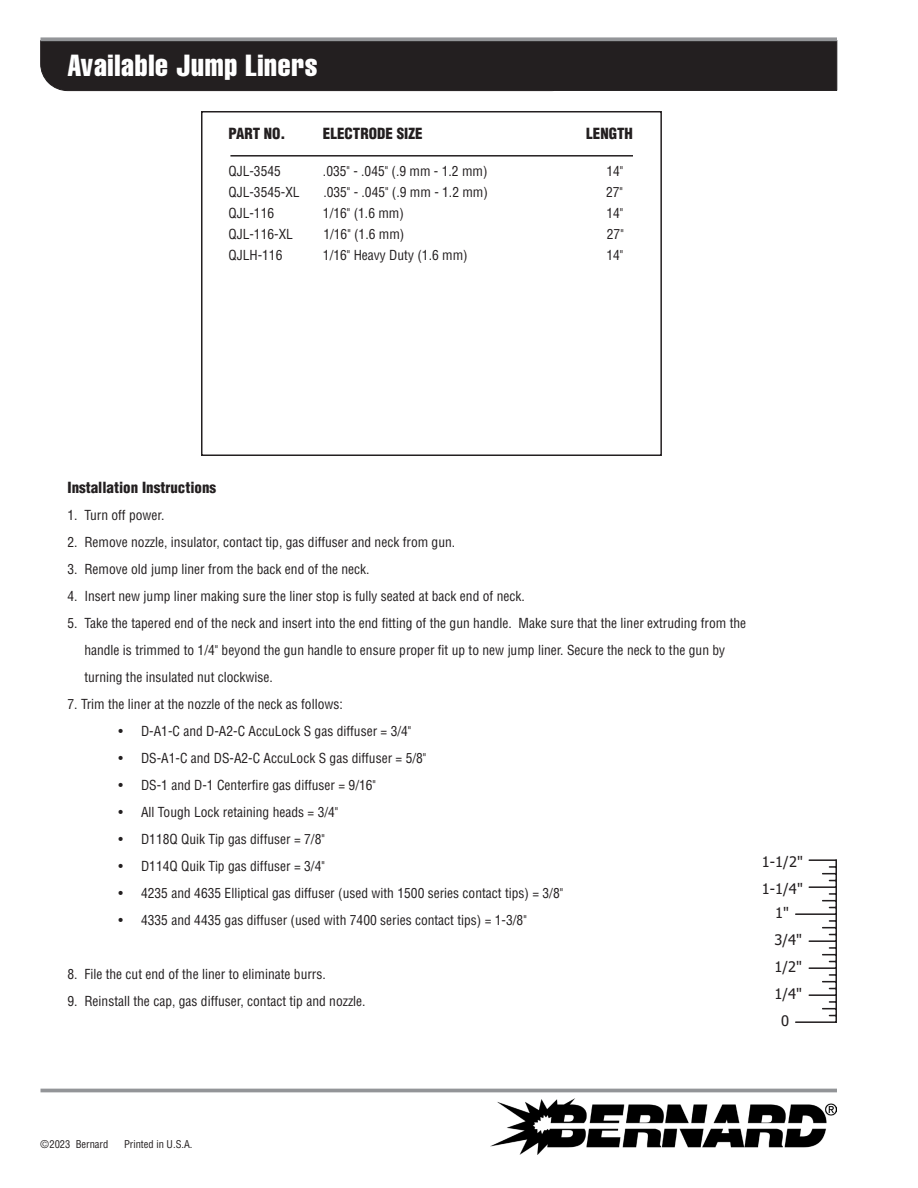
<style>
.page{position:relative;width:918px;height:1188px;background:#fff}
.page>*{position:absolute;margin:0;border:0;box-sizing:border-box;transform-origin:0 0}
.t1{font:30px "Helvetica LT Std Comp";letter-spacing:.025em;color:#fff}
.t2{font:900 condensed 15px "Helvetica LT Std";color:#231f20}
.t3{font:14.55px "Tahoma";color:#231f20}
.t4{font:condensed 13.5px "Helvetica LT Std";color:#231f20}
.t5{font:condensed 10.5px "Helvetica LT Std";color:#231f20}
</style>
<div class="page">
<div style="left:201px;top:111px;width:461px;height:345px;border:2px solid #231f20"></div>
<div style="left:40px;top:41px;width:797px;height:50px;background:#231f20"></div>
<svg style="left:40px;top:37px;width:797px;height:4px;background:#9ea0a3"></svg>
<hr style="left:40px;top:1089px;width:797px;height:3px;background:#939598">
<hr style="left:230px;top:155px;width:403px;height:2px;background:#231f20">
<hr style="left:809px;top:886px;width:27px;height:2px;background:#231f20">
<hr style="left:796px;top:913px;width:40px;height:2px;background:#231f20">
<hr style="left:809px;top:940px;width:27px;height:2px;background:#231f20">
<hr style="left:809px;top:967px;width:27px;height:2px;background:#231f20">
<hr style="left:809px;top:994px;width:27px;height:2px;background:#231f20">
<hr style="left:796px;top:1021px;width:40px;height:2px;background:#231f20">
<hr style="left:835px;top:860px;width:2px;height:162px;background:#231f20">
<hr style="left:809px;top:859px;width:27px;height:2px;background:#231f20">
<svg style="left:823px;top:866px;width:13px;height:8px"></svg>
<svg style="left:823px;top:893px;width:13px;height:8px"></svg>
<svg style="left:823px;top:920px;width:13px;height:8px"></svg>
<svg style="left:823px;top:947px;width:13px;height:8px"></svg>
<svg style="left:823px;top:974px;width:13px;height:8px"></svg>
<svg style="left:823px;top:1001px;width:13px;height:8px"></svg>
<img style="left:491px;top:1099px;width:346px;height:56px">
<p class="t1" style="left:68px;top:46px;width:252px">Available Jump Liners</p>
<p class="t2" style="left:228px;top:124px;width:59px">PART NO.</p>
<p class="t2" style="left:323px;top:124px;width:101px">ELECTRODE SIZE</p>
<p class="t2" style="left:586px;top:124px;width:48px">LENGTH</p>
<p class="t4" style="left:228px;top:163px;width:54px">QJL-3545</p>
<p class="t4" style="left:323px;top:163px;width:166px">.035" - .045" (.9 mm - 1.2 mm)</p>
<p class="t4" style="left:606px;top:163px;width:18px">14"</p>
<p class="t4" style="left:228px;top:184px;width:73px">QJL-3545-XL</p>
<p class="t4" style="left:323px;top:184px;width:166px">.035" - .045" (.9 mm - 1.2 mm)</p>
<p class="t4" style="left:606px;top:184px;width:18px">27"</p>
<p class="t4" style="left:228px;top:205px;width:47px">QJL-116</p>
<p class="t4" style="left:323px;top:205px;width:82px">1/16" (1.6 mm)</p>
<p class="t4" style="left:606px;top:205px;width:18px">14"</p>
<p class="t4" style="left:228px;top:226px;width:66px">QJL-116-XL</p>
<p class="t4" style="left:323px;top:226px;width:83px">1/16" (1.6 mm)</p>
<p class="t4" style="left:607px;top:226px;width:18px">27"</p>
<p class="t4" style="left:228px;top:247px;width:55px">QJLH-116</p>
<p class="t4" style="left:323px;top:247px;width:146px">1/16" Heavy Duty (1.6 mm)</p>
<p class="t4" style="left:606px;top:247px;width:18px">14"</p>
<p class="t2" style="left:68px;top:478px;width:150px">Installation Instructions</p>
<p class="t4" style="left:68px;top:507px;width:98px">1. Turn off power.</p>
<p class="t4" style="left:68px;top:534px;width:389px">2. Remove nozzle, insulator, contact tip, gas diffuser and neck from gun.</p>
<p class="t4" style="left:68px;top:561px;width:304px">3. Remove old jump liner from the back end of the neck.</p>
<p class="t4" style="left:68px;top:588px;width:459px">4. Insert new jump liner making sure the liner stop is fully seated at back end of neck.</p>
<p class="t4" style="left:68px;top:615px;width:680px">5. Take the tapered end of the neck and insert into the end fitting of the gun handle. Make sure that the liner extruding from the</p>
<p class="t4" style="left:84px;top:642px;width:642px">handle is trimmed to 1/4" beyond the gun handle to ensure proper fit up to new jump liner. Secure the neck to the gun by</p>
<p class="t4" style="left:84px;top:669px;width:190px">turning the insulated nut clockwise.</p>
<p class="t4" style="left:68px;top:696px;width:277px">7. Trim the liner at the nozzle of the neck as follows:</p>
<p class="t4" style="left:119px;top:723px;width:294px">• D-A1-C and D-A2-C AccuLock S gas diffuser = 3/4"</p>
<p class="t4" style="left:119px;top:750px;width:309px">• DS-A1-C and DS-A2-C AccuLock S gas diffuser = 5/8"</p>
<p class="t4" style="left:119px;top:777px;width:259px">• DS-1 and D-1 Centerfire gas diffuser = 9/16"</p>
<p class="t4" style="left:119px;top:804px;width:221px">• All Tough Lock retaining heads = 3/4"</p>
<p class="t4" style="left:119px;top:831px;width:208px">• D118Q Quik Tip gas diffuser = 7/8"</p>
<p class="t4" style="left:119px;top:858px;width:208px">• D114Q Quik Tip gas diffuser = 3/4"</p>
<p class="t4" style="left:119px;top:885px;width:446px">• 4235 and 4635 Elliptical gas diffuser (used with 1500 series contact tips) = 3/8"</p>
<p class="t4" style="left:119px;top:912px;width:410px">• 4335 and 4435 gas diffuser (used with 7400 series contact tips) = 1-3/8"</p>
<p class="t4" style="left:68px;top:966px;width:260px">8. File the cut end of the liner to eliminate burrs.</p>
<p class="t4" style="left:68px;top:993px;width:300px">9. Reinstall the cap, gas diffuser, contact tip and nozzle.</p>
<p class="t3" style="left:762px;top:852px;width:43px">1-1/2"</p>
<p class="t3" style="left:762px;top:879px;width:43px">1-1/4"</p>
<p class="t3" style="left:775px;top:903px;width:15px">1"</p>
<p class="t3" style="left:774px;top:930px;width:29px">3/4"</p>
<p class="t3" style="left:774px;top:957px;width:29px">1/2"</p>
<p class="t3" style="left:774px;top:984px;width:29px">1/4"</p>
<p class="t3" style="left:781px;top:1011px;width:9px">0</p>
<p class="t5" style="left:40px;top:1137px;width:69px">©2023 Bernard</p>
<p class="t5" style="left:124px;top:1137px;width:70px">Printed in U.S.A.</p>
</div>
